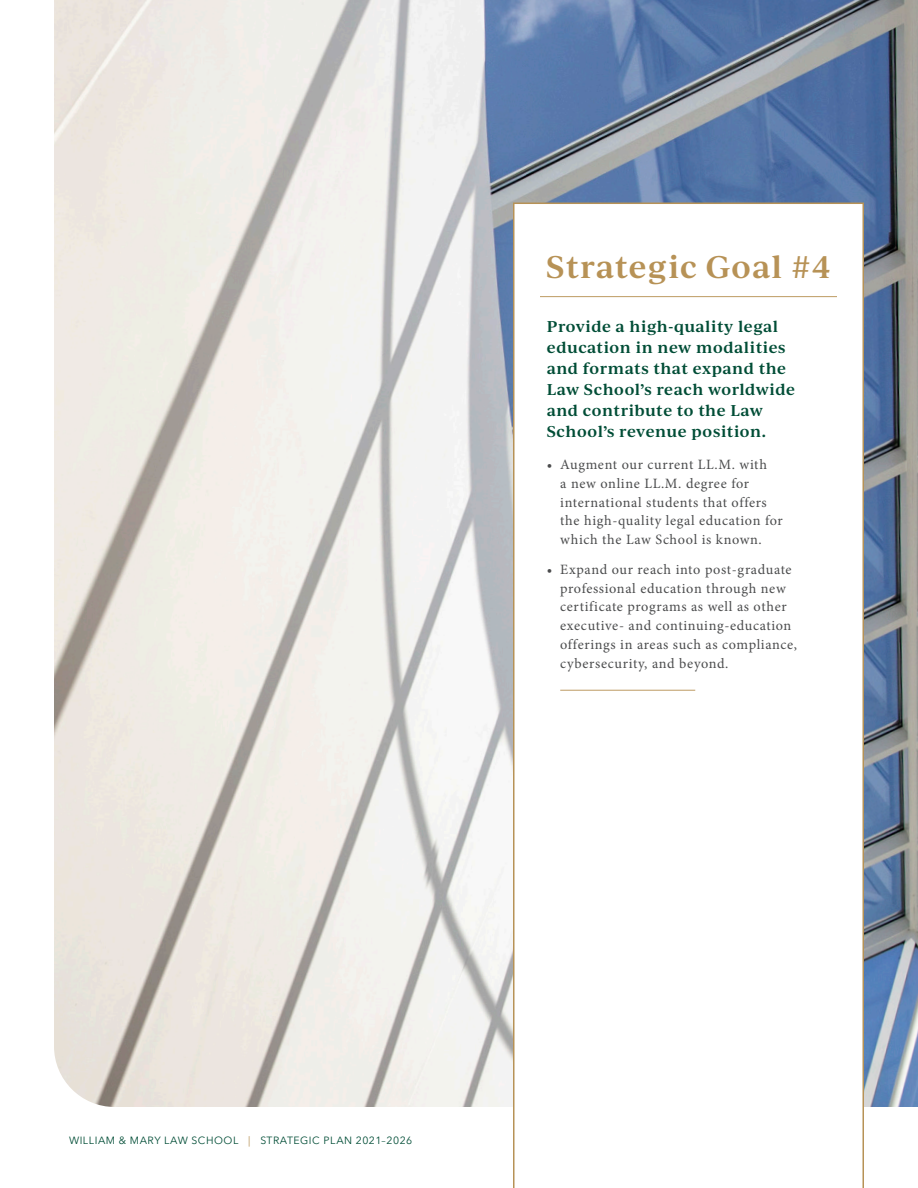
<style>
.page{position:relative;width:918px;height:1188px;background:#fff}
.page>*{position:absolute;margin:0;border:0;box-sizing:border-box;transform-origin:0 0}
.t1{font:600 30px "Ivy Journal";letter-spacing:.03em;color:#b79256}
.Title_Description{font:600 15px/21px "Ivy Journal";letter-spacing:.03em;color:#004d36}
.t2{font:14.25px/18.8px "Minion Pro";letter-spacing:.045em;color:#4b4c4d}
.t3{font:10.5px "Avenir Next";letter-spacing:.05em;color:#004d36}
.s1{color:#b79256}
</style>
<div class="page">
<img style="left:54px;top:0;width:864px;height:1107px">
<svg style="left:513px;top:203px;width:351px;height:985px"></svg>
<hr style="left:540px;top:296px;width:297px;height:1px;background:#bd9b63">
<hr style="left:560px;top:690px;width:135px;height:1px;background:#bd9b63">
<p class="t1" style="left:546px;top:245px;width:286px">Strategic Goal #4</p>
<p class="Title_Description" style="left:547px;top:315px;width:250px">Provide a high-quality legal education in new modalities and formats that expand the<br>Law School’s reach worldwide and contribute to the Law<br>School’s revenue position.</p>
<p class="t2" style="left:560px;top:455px;width:224px;text-indent:-14px">• Augment our current LL.M. with<br>a new online LL.M. degree for international students that offers the high-quality legal education for which the Law School is known.</p>
<p class="t2" style="left:560px;top:560px;width:238px;text-indent:-14px">• Expand our reach into post-graduate professional education through new certificate programs as well as other executive- and continuing-education offerings in areas such as compliance, cybersecurity, and beyond.</p>
<p class="t3" style="left:69px;top:1132px;width:345px">WILLIAM &amp; MARY LAW SCHOOL <span class="s1">|</span> STRATEGIC PLAN 2021–2026</p>
</div>
